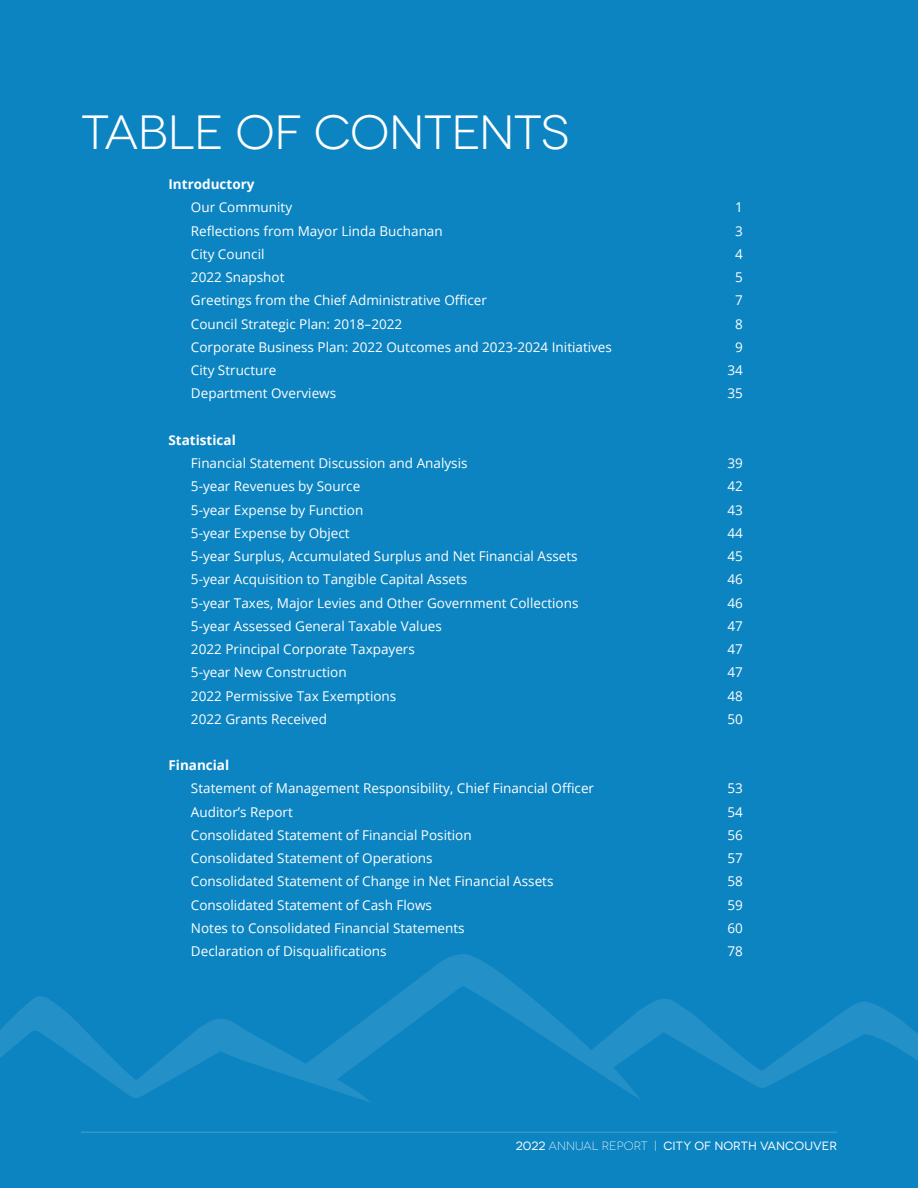
<style>
.page{position:relative;width:918px;height:1188px;background:#0c84c1}
.page>*{position:absolute;margin:0;border:0;box-sizing:border-box;transform-origin:0 0}
.t1{font:48px "Novecentowide";letter-spacing:-.02em;color:#fff}
.t2{font:13.5px "Open Sans";color:#fff}
.t3{font:700 13.5px "Open Sans";color:#fff}
.t4{font:12px "Novecentowide";letter-spacing:.01em;color:#fff}
.s1{font-weight:300}
</style>
<div class="page">
<hr style="left:81px;top:1132px;width:756px;height:1px;background:#fff">
<hr style="left:0;top:991px;width:1px;height:160px;background:#7fbc42">
<svg style="left:0;top:954px;width:918px;height:149px"></svg>
<h1 class="t1" style="left:81px;top:104px;width:490px">TABLE OF CONTENTS</h1>
<p class="t3" style="left:168px;top:175px;width:88px">Introductory</p>
<p class="t2" style="left:191px;top:198px;width:103px">Our Community</p>
<p class="t2" style="left:735px;top:198px;width:9px">1</p>
<p class="t2" style="left:191px;top:221px;width:253px">Reflections from Mayor Linda Buchanan</p>
<p class="t2" style="left:735px;top:221px;width:9px">3</p>
<p class="t2" style="left:191px;top:245px;width:75px">City Council</p>
<p class="t2" style="left:735px;top:245px;width:9px">4</p>
<p class="t2" style="left:191px;top:268px;width:95px">2022 Snapshot</p>
<p class="t2" style="left:735px;top:268px;width:9px">5</p>
<p class="t2" style="left:191px;top:291px;width:297px">Greetings from the Chief Administrative Officer</p>
<p class="t2" style="left:735px;top:291px;width:9px">7</p>
<p class="t2" style="left:191px;top:314px;width:213px">Council Strategic Plan: 2018–2022</p>
<p class="t2" style="left:735px;top:314px;width:9px">8</p>
<p class="t2" style="left:191px;top:338px;width:423px">Corporate Business Plan: 2022 Outcomes and 2023-2024 Initiatives</p>
<p class="t2" style="left:735px;top:338px;width:9px">9</p>
<p class="t2" style="left:191px;top:361px;width:87px">City Structure</p>
<p class="t2" style="left:728px;top:361px;width:17px">34</p>
<p class="t2" style="left:191px;top:384px;width:147px">Department Overviews</p>
<p class="t2" style="left:728px;top:384px;width:17px">35</p>
<p class="t3" style="left:168px;top:430px;width:69px">Statistical</p>
<p class="t2" style="left:191px;top:454px;width:278px">Financial Statement Discussion and Analysis</p>
<p class="t2" style="left:728px;top:454px;width:17px">39</p>
<p class="t2" style="left:191px;top:477px;width:171px">5-year Revenues by Source</p>
<p class="t2" style="left:728px;top:477px;width:17px">42</p>
<p class="t2" style="left:191px;top:500px;width:174px">5-year Expense by Function</p>
<p class="t2" style="left:728px;top:500px;width:17px">43</p>
<p class="t2" style="left:191px;top:524px;width:160px">5-year Expense by Object</p>
<p class="t2" style="left:728px;top:524px;width:17px">44</p>
<p class="t2" style="left:191px;top:547px;width:388px">5-year Surplus, Accumulated Surplus and Net Financial Assets</p>
<p class="t2" style="left:728px;top:547px;width:17px">45</p>
<p class="t2" style="left:191px;top:570px;width:278px">5-year Acquisition to Tangible Capital Assets</p>
<p class="t2" style="left:728px;top:570px;width:17px">46</p>
<p class="t2" style="left:191px;top:593px;width:389px">5-year Taxes, Major Levies and Other Government Collections</p>
<p class="t2" style="left:728px;top:593px;width:17px">46</p>
<p class="t2" style="left:191px;top:617px;width:252px">5-year Assessed General Taxable Values</p>
<p class="t2" style="left:728px;top:617px;width:17px">47</p>
<p class="t2" style="left:191px;top:640px;width:225px">2022 Principal Corporate Taxpayers</p>
<p class="t2" style="left:728px;top:640px;width:17px">47</p>
<p class="t2" style="left:191px;top:663px;width:157px">5-year New Construction</p>
<p class="t2" style="left:728px;top:663px;width:17px">47</p>
<p class="t2" style="left:191px;top:686px;width:207px">2022 Permissive Tax Exemptions</p>
<p class="t2" style="left:728px;top:686px;width:17px">48</p>
<p class="t2" style="left:191px;top:710px;width:138px">2022 Grants Received</p>
<p class="t2" style="left:728px;top:710px;width:17px">50</p>
<p class="t3" style="left:168px;top:756px;width:62px">Financial</p>
<p class="t2" style="left:191px;top:779px;width:405px">Statement of Management Responsibility, Chief Financial Officer</p>
<p class="t2" style="left:728px;top:779px;width:17px">53</p>
<p class="t2" style="left:191px;top:803px;width:103px">Auditor’s Report</p>
<p class="t2" style="left:728px;top:803px;width:17px">54</p>
<p class="t2" style="left:191px;top:826px;width:282px">Consolidated Statement of Financial Position</p>
<p class="t2" style="left:728px;top:826px;width:17px">56</p>
<p class="t2" style="left:191px;top:849px;width:243px">Consolidated Statement of Operations</p>
<p class="t2" style="left:728px;top:849px;width:17px">57</p>
<p class="t2" style="left:191px;top:872px;width:364px">Consolidated Statement of Change in Net Financial Assets</p>
<p class="t2" style="left:728px;top:872px;width:17px">58</p>
<p class="t2" style="left:191px;top:896px;width:242px">Consolidated Statement of Cash Flows</p>
<p class="t2" style="left:728px;top:896px;width:17px">59</p>
<p class="t2" style="left:191px;top:919px;width:275px">Notes to Consolidated Financial Statements</p>
<p class="t2" style="left:728px;top:919px;width:17px">60</p>
<p class="t2" style="left:191px;top:942px;width:197px">Declaration of Disqualifications</p>
<p class="t2" style="left:728px;top:942px;width:17px">78</p>
<p class="t4" style="left:516px;top:1139px;width:323px">2022 <span class="s1">ANNUAL REPORT |</span> CITY OF NORTH VANCOUVER</p>
</div>
